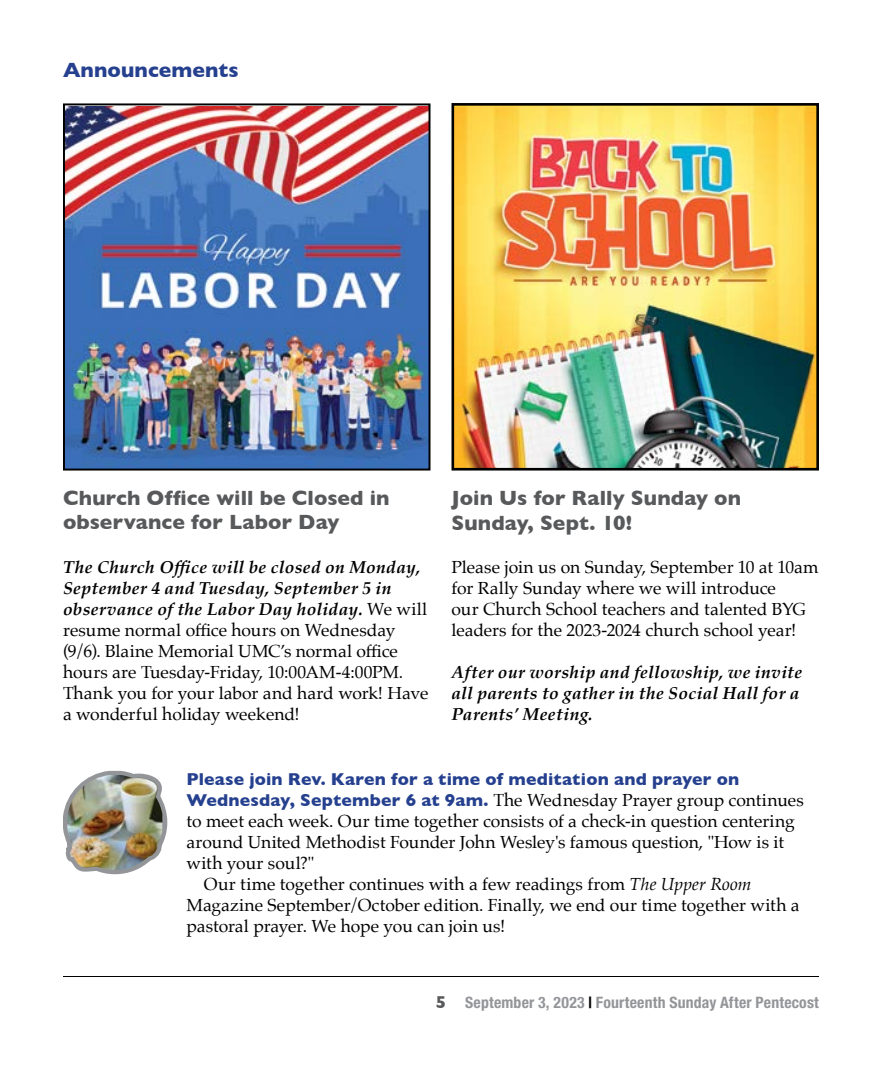
<style>
.page{position:relative;width:882px;height:1071px;background:#fff}
.page>*{position:absolute;margin:0;border:0;box-sizing:border-box;transform-origin:0 0}
.t1{font:700 21px/24.5px "Gill Sans";letter-spacing:.005em;color:#58595b}
.t2{font:700 21px "Gill Sans";letter-spacing:.005em;color:#25408f}
.t3{font:17.5px/21px "Palatino";color:#000}
.t4{font:italic 700 17.5px/21px "Palatino";letter-spacing:.02em;color:#000}
.t5{font:700 17.5px "Gill Sans";letter-spacing:.01em;color:#25408f}
.t6{font:700 condensed 15.75px "Helvetica Neue LT Std";letter-spacing:.01em;color:#939598}
.s1{font-weight:700;font-style:italic}
.s2{font-family:"Gill Sans";font-weight:700;color:#25408f}
.s3{font-style:italic}
.s4{font-family:"Gill Sans";font-stretch:normal;font-size:17.5px;color:#58595b}
.s5{color:#000}
</style>
<div class="page">
<hr style="left:63px;top:976px;width:756px;height:1px;background:#000">
<img style="left:456px;top:107px;width:359px;height:360px">
<div style="left:452px;top:103px;width:367px;height:368px;border:3px solid #000"></div>
<img style="left:66px;top:106px;width:362px;height:362px">
<div style="left:63px;top:103px;width:368px;height:368px;border:2px solid #000"></div>
<svg style="left:63px;top:770px;width:105px;height:105px"></svg>
<img style="left:67px;top:775px;width:95px;height:95px">
<p class="t2" style="left:63px;top:54px;width:177px">Announcements</p>
<p class="t1" style="left:63px;top:485px;width:328px">Church Office will be Closed in observance for Labor Day</p>
<p class="t3" style="left:63px;top:556px;width:367px"><span class="s1">The Church Office will be closed on Monday, September 4 and Tuesday, September 5 in observance of the Labor Day holiday.</span> We will resume normal office hours on Wednesday (9/6). Blaine Memorial UMC’s normal office hours are Tuesday-Friday, 10:00AM-4:00PM.<br>Thank you for your labor and hard work! Have a wonderful holiday weekend!</p>
<p class="t1" style="left:452px;top:485px;width:291px">Join Us for Rally Sunday on<br>Sunday, Sept. 10!</p>
<p class="t3" style="left:452px;top:557px;width:369px">Please join us on Sunday, September 10 at 10am for Rally Sunday where we will introduce<br>our Church School teachers and talented BYG leaders for the 2023-2024 church school year!</p>
<p class="t4" style="left:452px;top:662px;width:352px">After our worship and fellowship, we invite all parents to gather in the Social Hall for a<br>Parents’ Meeting.</p>
<p class="t5" style="left:186px;top:765px;width:554px">Please join Rev. Karen for a time of meditation and prayer on</p>
<p class="t3" style="left:186px;top:789px;width:619px"><span class="s2">Wednesday, September 6 at 9am.</span> The Wednesday Prayer group continues</p>
<p class="t3" style="left:186px;top:810px;width:610px">to meet each week. Our time together consists of a check-in question centering</p>
<p class="t3" style="left:186px;top:831px;width:599px">around United Methodist Founder John Wesley's famous question, "How is it</p>
<p class="t3" style="left:186px;top:852px;width:129px">with your soul?"</p>
<p class="t3" style="left:204px;top:873px;width:549px">Our time together continues with a few readings from <span class="s3">The Upper Room</span></p>
<p class="t3" style="left:186px;top:894px;width:615px">Magazine September/October edition. Finally, we end our time together with a</p>
<p class="t3" style="left:186px;top:915px;width:320px">pastoral prayer. We hope you can join us!</p>
<p class="t6" style="left:436px;top:993px;width:385px"><span class="s4">5</span> September 3, 2023 <span class="s5">|</span> Fourteenth Sunday After Pentecost</p>
</div>
